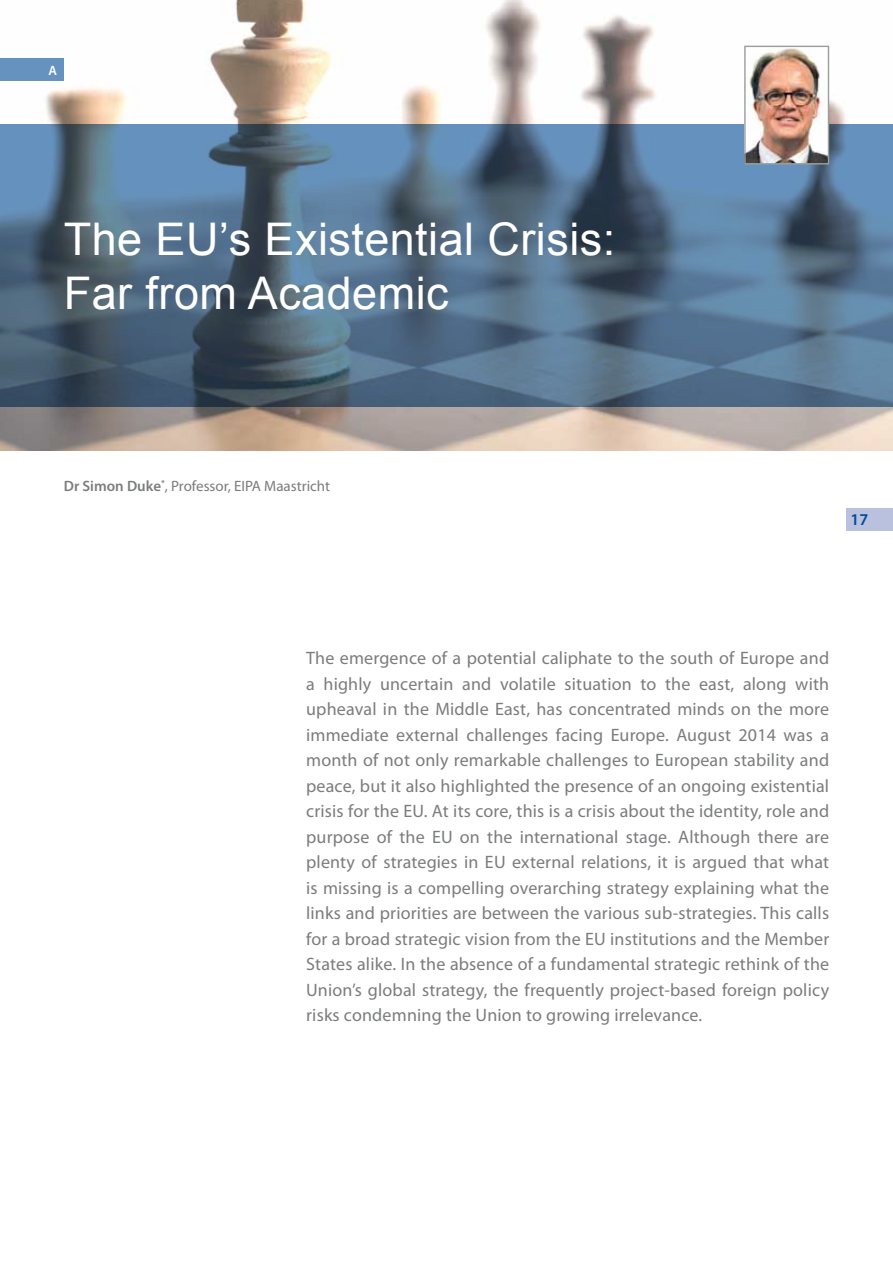
<style>
.page{position:relative;width:893px;height:1263px;background:#fff}
.page>*{position:absolute;margin:0;border:0;box-sizing:border-box;transform-origin:0 0}
.t1{font:45px/54px "Arial";letter-spacing:.01em;color:#fff}
.t2{font:18px/25.5px "Myriad Pro";letter-spacing:.01em;color:#7b7c7e;text-align:justify}
.t3{font:600 16.5px "Myriad Pro";color:#004b95}
.t4{font:15px "Myriad Pro";color:#7b7c7e}
.t5{font:600 13.5px "Myriad Pro";color:#fff}
.s1{font-weight:600}
</style>
<div class="page">
<div style="left:847px;top:508px;width:46px;height:23px;background:#bac1de"></div>
<img style="left:0;top:0;width:893px;height:450px">
<svg style="left:1px;top:124px;width:892px;height:282px;background:#526f89"></svg>
<img style="left:746px;top:48px;width:81px;height:114px">
<div style="left:744px;top:46px;width:85px;height:118px;border:1px solid #9c9e9f"></div>
<div style="left:0;top:59px;width:64px;height:22px;background:#6592bf"></div>
<p class="t5" style="left:48px;top:61px;width:10px">A</p>
<h1 class="t1" style="left:64px;top:212px;width:553px">The EU’s Existential Crisis:<br>Far from Academic</h1>
<p class="t4" style="left:64px;top:478px;width:268px"><span class="s1">Dr Simon Duke</span><sup>*</sup>, Professor, EIPA Maastricht</p>
<p class="t3" style="left:851px;top:509px;width:19px">17</p>
<p class="t2" style="left:306px;top:646px;width:525px">The emergence of a potential caliphate to the south of Europe and a highly uncertain and volatile situation to the east, along with upheaval in the Middle East, has concentrated minds on the more immediate external challenges facing Europe. August 2014 was a month of not only remarkable challenges to European stability and peace, but it also highlighted the presence of an ongoing existential crisis for the EU. At its core, this is a crisis about the identity, role and purpose of the EU on the international stage. Although there are plenty of strategies in EU external relations, it is argued that what is missing is a compelling overarching strategy explaining what the links and priorities are between the various sub-strategies. This calls for a broad strategic vision from the EU institutions and the Member States alike. In the absence of a fundamental strategic rethink of the Union’s global strategy, the frequently project-based foreign policy risks condemning the Union to growing irrelevance.</p>
</div>
